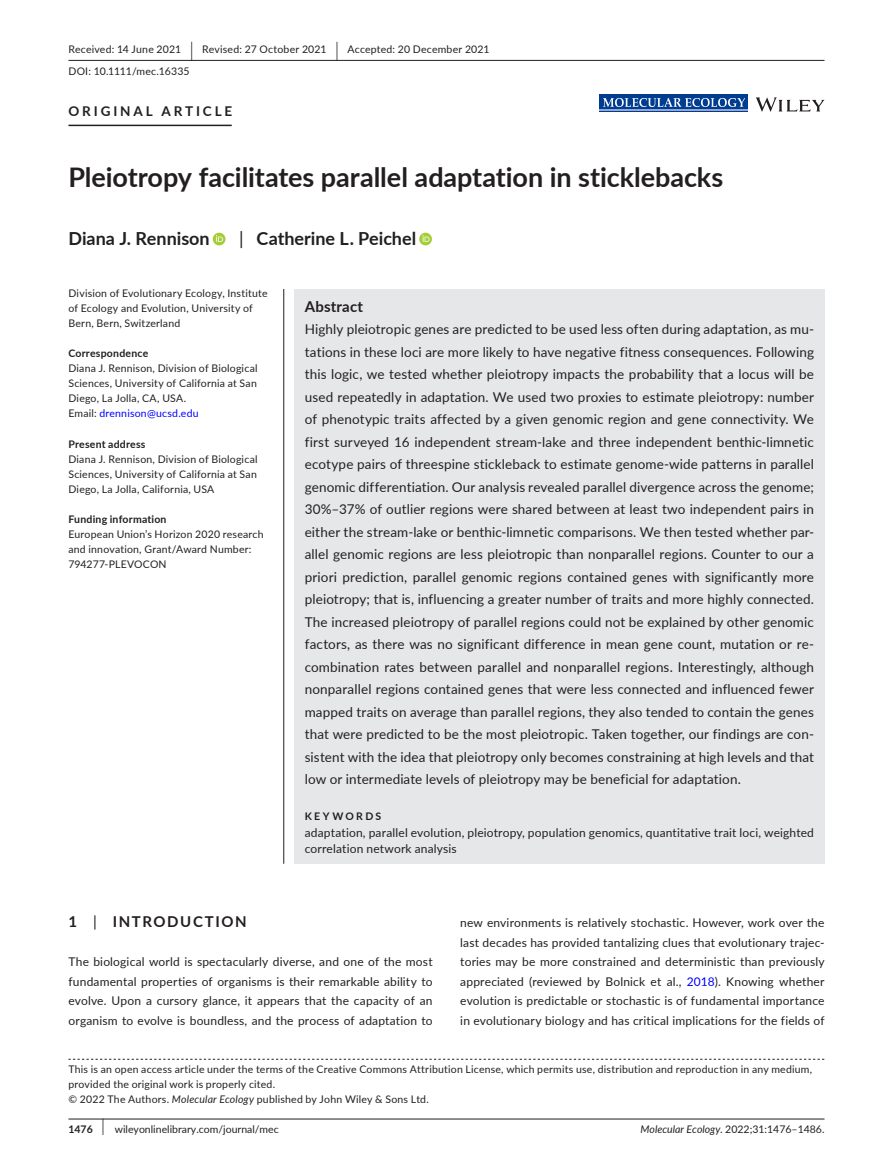
<style>
.page{position:relative;width:893px;height:1174px;background:#fff}
.page>*{position:absolute;margin:0;border:0;box-sizing:border-box;transform-origin:0 0}
.t1{font:700 27px "Lato";letter-spacing:-.005em;color:#231f20}
.t2{font:700 18px "Lato";color:#231f20}
.t3{font:700 15px "Lato";letter-spacing:.1em;color:#231f20}
.t4{font:700 15px "Lato";letter-spacing:.015em;color:#231f20}
.t5{font:13.5px/22.5px "Lato";letter-spacing:.01em;color:#231f20;text-align:justify}
.t6{font:700 13.5px "Lato";letter-spacing:.215em;color:#231f20}
.t7{font:12px/19.5px "Lato";letter-spacing:.015em;color:#231f20;text-align:justify}
.t8{font:10.5px/15px "Lato";letter-spacing:.02em;color:#231f20}
.t9{font:10.5px "Lato";color:#231f20}
.t10{font:700 10.5px "Lato";letter-spacing:.02em;color:#231f20}
.t11{font:700 10.5px "Lato";letter-spacing:.22em;color:#231f20}
.s1{font-size:19.65px}
.s2{font-weight:400}
.s3{color:#00f}
.s4{font-style:italic}
.s5{font-weight:700}
.s6{font-size:17.4px}
</style>
<div class="page">
<hr style="left:68px;top:1118px;width:756px;height:1px;background:#231f20">
<svg style="left:756px;top:97px;width:68px;height:15px"></svg>
<div style="left:599px;top:95px;width:149px;height:17px;background:#003d91"></div>
<img style="left:603px;top:98px;width:141px;height:9px">
<hr style="left:599px;top:109px;width:149px;height:2px;background:#96a6d0">
<hr style="left:68px;top:60px;width:756px;height:1px;background:#231f20">
<hr style="left:68px;top:125px;width:164px;height:1px;background:#231f20">
<div style="left:213px;top:233px;width:12px;height:12px;background:#a5cd39;border-radius:50%"></div>
<svg style="left:216px;top:235px;width:7px;height:7px"></svg>
<svg style="left:419px;top:233px;width:13px;height:12px"></svg>
<svg style="left:423px;top:235px;width:6px;height:7px"></svg>
<svg style="left:68px;top:1058px;width:756px;height:1px"></svg>
<div style="left:294px;top:289px;width:530px;height:574px;background:#e6e7e9"></div>
<hr style="left:283px;top:289px;width:1px;height:574px;background:#231f20">
<p class="t8" style="left:68px;top:38px;width:423px;line-height:21.8px">Received: 14 June 2021 <span class="s1">|</span> Revised: 27 October 2021 <span class="s1">|</span> Accepted: 20 December 2021<br>DOI: 10.1111/mec.16335</p>
<p class="t6" style="left:68px;top:101px;width:165px">ORIGINAL ARTICLE</p>
<h1 class="t1" style="left:68px;top:157px;width:656px">Pleiotropy facilitates parallel adaptation in sticklebacks</h1>
<h2 class="t2" style="left:68px;top:226px;width:143px">Diana J. Rennison</h2>
<h2 class="t2" style="left:239px;top:226px;width:179px"><span class="s2">|</span> Catherine L. Peichel</h2>
<p class="t8" style="left:68px;top:286px;width:201px">Division of Evolutionary Ecology, Institute of Ecology and Evolution, University of<br>Bern, Bern, Switzerland</p>
<p class="t10" style="left:68px;top:346px;width:81px">Correspondence</p>
<p class="t8" style="left:68px;top:361px;width:191px">Diana J. Rennison, Division of Biological Sciences, University of California at San Diego, La Jolla, CA, USA.<br>Email: <span class="s3">drennison@ucsd.edu</span></p>
<p class="t10" style="left:68px;top:436px;width:78px">Present address</p>
<p class="t8" style="left:68px;top:451px;width:191px;text-align:justify">Diana J. Rennison, Division of Biological Sciences, University of California at San Diego, La Jolla, California, USA</p>
<p class="t10" style="left:68px;top:511px;width:100px">Funding information</p>
<p class="t8" style="left:68px;top:526px;width:197px">European Union’s Horizon 2020 research and innovation, Grant/Award Number:<br>794277-PLEVOCON</p>
<p class="t4" style="left:305px;top:295px;width:60px">Abstract</p>
<p class="t5" style="left:305px;top:317px;width:511px">Highly pleiotropic genes are predicted to be used less often during adaptation, as mu&shy;tations in these loci are more likely to have negative fitness consequences. Following this logic, we tested whether pleiotropy impacts the probability that a locus will be used repeatedly in adaptation. We used two proxies to estimate pleiotropy: number of phenotypic traits affected by a given genomic region and gene connectivity. We first surveyed 16 independent stream-lake and three independent benthic-limnetic ecotype pairs of threespine stickleback to estimate genome-wide patterns in parallel genomic differentiation. Our analysis revealed parallel divergence across the genome; 30%–37% of outlier regions were shared between at least two independent pairs in either the stream-lake or benthic-limnetic comparisons. We then tested whether par&shy;allel genomic regions are less pleiotropic than nonparallel regions. Counter to our a priori prediction, parallel genomic regions contained genes with significantly more pleiotropy; that is, influencing a greater number of traits and more highly connected.<br>The increased pleiotropy of parallel regions could not be explained by other genomic factors, as there was no significant difference in mean gene count, mutation or re&shy;combination rates between parallel and nonparallel regions. Interestingly, although nonparallel regions contained genes that were less connected and influenced fewer mapped traits on average than parallel regions, they also tended to contain the genes that were predicted to be the most pleiotropic. Taken together, our findings are con&shy;sistent with the idea that pleiotropy only becomes constraining at high levels and that low or intermediate levels of pleiotropy may be beneficial for adaptation.</p>
<p class="t11" style="left:305px;top:808px;width:78px">KEYWORDS</p>
<p class="t7" style="left:305px;top:823px;width:511px;line-height:16.5px">adaptation, parallel evolution, pleiotropy, population genomics, quantitative trait loci, weighted correlation network analysis</p>
<p class="t3" style="left:68px;top:911px;width:180px">1 <span class="s2">|</span> INTRODUCTION</p>
<p class="t7" style="left:68px;top:951px;width:366px">The biological world is spectacularly diverse, and one of the most fundamental properties of organisms is their remarkable ability to evolve. Upon a cursory glance, it appears that the capacity of an organism to evolve is boundless, and the process of adaptation to</p>
<p class="t7" style="left:460px;top:912px;width:366px">new environments is relatively stochastic. However, work over the last decades has provided tantalizing clues that evolutionary trajec&shy;tories may be more constrained and deterministic than previously appreciated (reviewed by Bolnick et al., <span class="s3">2018</span>). Knowing whether evolution is predictable or stochastic is of fundamental importance in evolutionary biology and has critical implications for the fields of</p>
<p class="t8" style="left:68px;top:1061px;width:745px">This is an open access article under the terms of the Creative Commons Attribution License, which permits use, distribution and reproduction in any medium, provided the original work is properly cited.<br>© 2022 The Authors. <span class="s4">Molecular Ecology</span> published by John Wiley &amp; Sons Ltd.</p>
<p class="t9" style="left:68px;top:1121px;width:212px"><span class="s5">1476</span> <span class="s6">|</span> wileyonlinelibrary.com/journal/mec</p>
<p class="t9" style="left:641px;top:1121px;width:185px"><span class="s4">Molecular Ecology.</span> 2022;31:1476–1486.</p>
</div>
